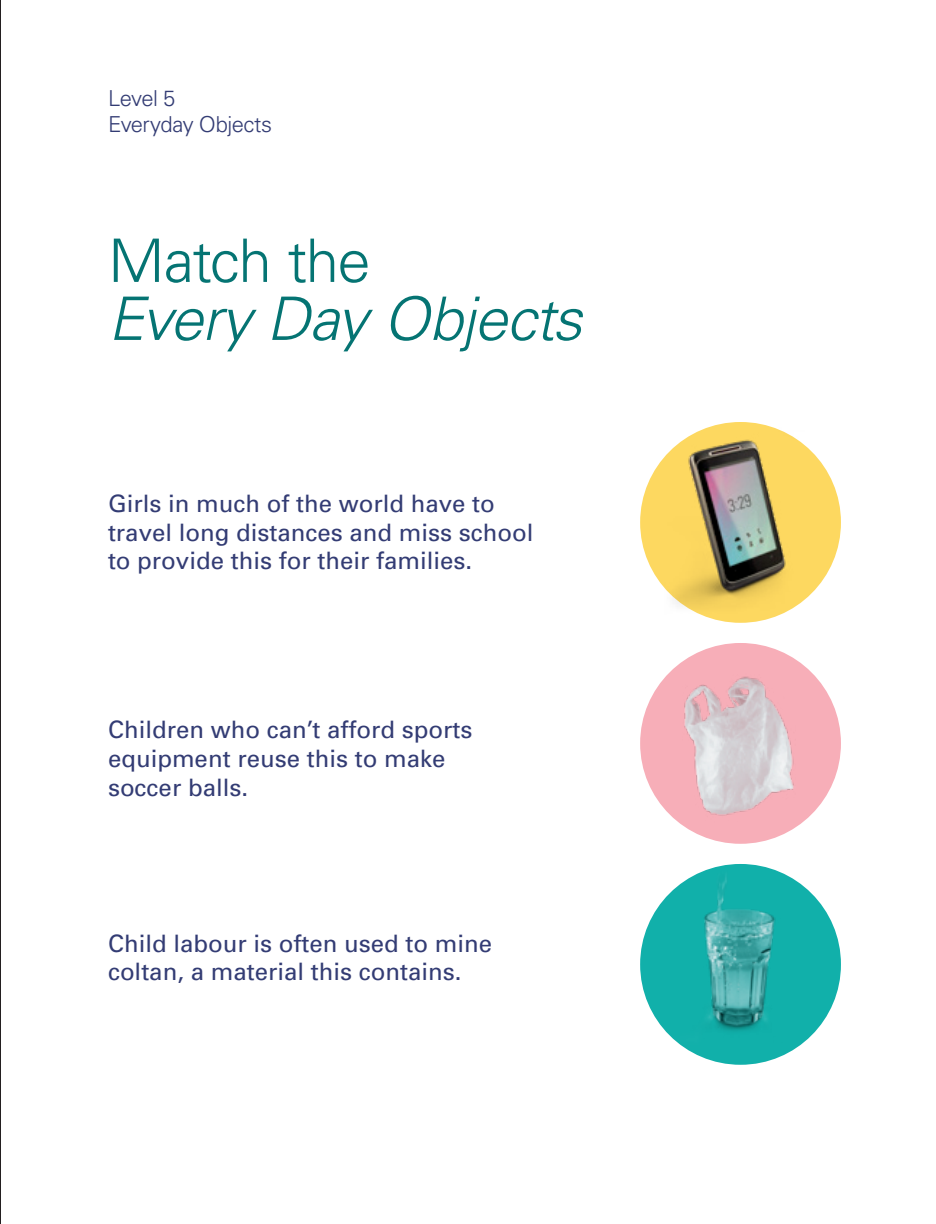
<style>
.page{position:relative;width:936px;height:1224px;background:#fff}
.page>*{position:absolute;margin:0;border:0;box-sizing:border-box;transform-origin:0 0}
.Baic_Copy{font:italic 300 60px/58px "Univers";letter-spacing:-.02em;color:#057473}
.Bullets{font:24px/28.8px "Univers";color:#333c74}
.Baic_Copy-2{font:300 22px/26.4px "Univers";letter-spacing:-.025em;color:#333c74}
.s1{font-style:normal}
</style>
<div class="page">
<div style="left:640px;top:864px;width:201px;height:201px;background:#11b0aa;border-radius:50%"></div>
<div style="left:640px;top:643px;width:201px;height:201px;background:#f7aeb8;border-radius:50%"></div>
<div style="left:640px;top:422px;width:201px;height:201px;background:#fdd860;border-radius:50%"></div>
<img style="left:656px;top:422px;width:162px;height:201px">
<img style="left:682px;top:643px;width:114px;height:201px">
<img style="left:680px;top:870px;width:114px;height:195px">
<hr style="left:0;top:0;width:1px;height:1224px;background:#231f20">
<p class="Baic_Copy-2" style="left:108px;top:84px;width:166px">Level 5<br>Everyday Objects</p>
<p class="Baic_Copy" style="left:108px;top:230px;width:476px"><span class="s1">Match the<br></span>Every Day Objects</p>
<p class="Bullets" style="left:108px;top:488px;width:427px">Girls in much of the world have to travel long distances and miss school to provide this for their families.</p>
<p class="Bullets" style="left:108px;top:715px;width:366px">Children who can’t afford sports equipment reuse this to make soccer balls.</p>
<p class="Bullets" style="left:108px;top:928px;width:386px">Child labour is often used to mine coltan, a material this contains.</p>
</div>
